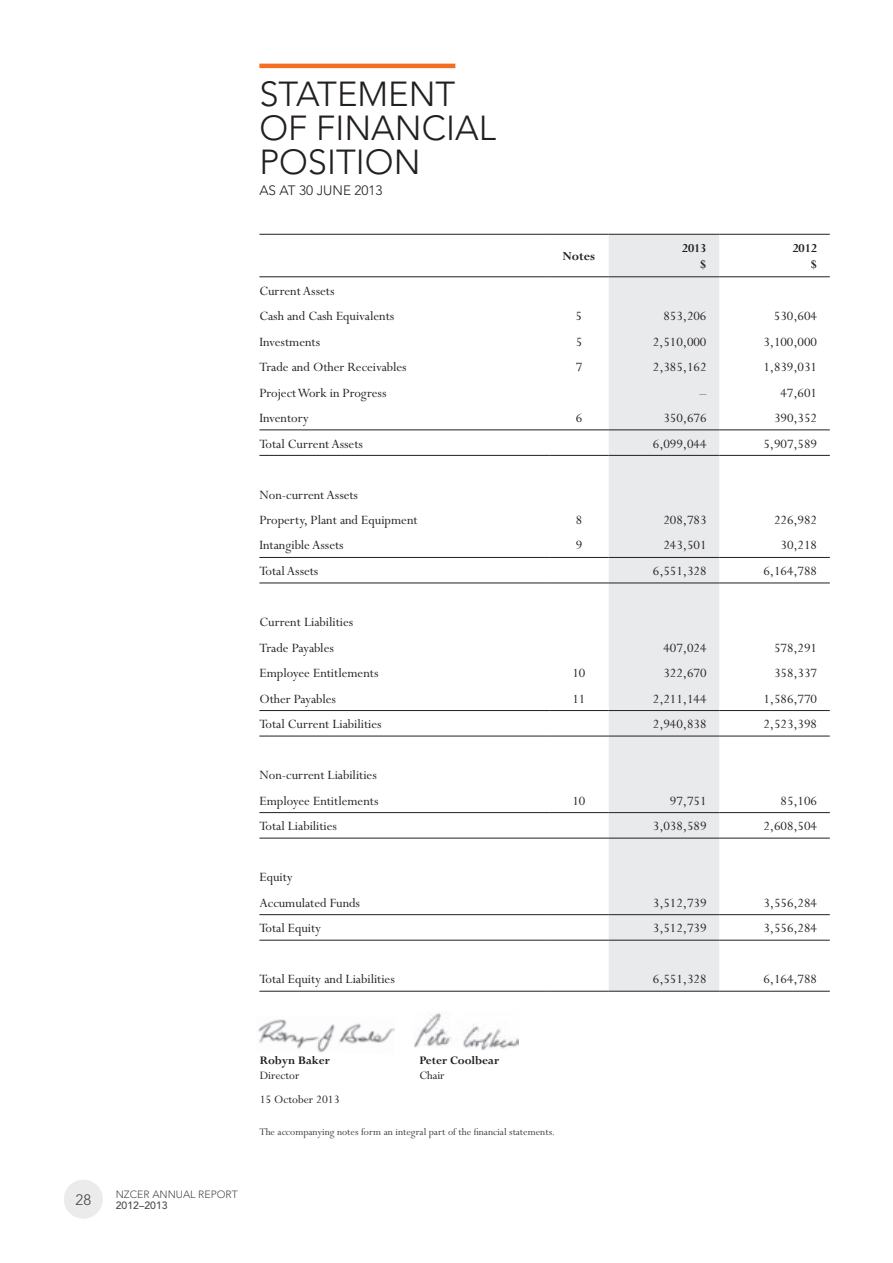
<style>
.page{position:relative;width:893px;height:1263px;background:#fff}
.page>*{position:absolute;margin:0;border:0;box-sizing:border-box;transform-origin:0 0}
.t1{font:300 34.5px/33.8px "Avenir";color:#231f20}
.t2{font:300 15px "Avenir";color:#4b4c4d}
.t3{font:14.25px/25.3px "Perpetua";letter-spacing:-.005em;color:#231f20}
.t4{font:700 13.5px/16.2px "Perpetua";letter-spacing:-.005em;color:#231f20;text-align:right}
.t5{font:300 13.5px "Avenir";color:#231f20}
.t6{font:12.75px/23.9px "Perpetua";color:#231f20}
.t7{font:700 12.75px "Perpetua";letter-spacing:-.005em;color:#231f20}
.t8{font:11.25px "Perpetua";letter-spacing:-.005em;color:#3e3e3f}
.t9{font:300 10.5px "Avenir";color:#4b4c4d}
.t10{font:500 10.5px "Avenir";color:#4b4c4d}
</style>
<div class="page">
<div style="left:64px;top:1179px;width:39px;height:40px;background:#ecebeb;border-radius:50%"></div>
<hr style="left:259px;top:64px;width:196px;height:4px;background:#f36e21">
<img style="left:258px;top:1019px;width:137px;height:34px">
<img style="left:414px;top:1013px;width:104px;height:36px">
<div style="left:609px;top:235px;width:110px;height:756px;background:#e9eaeb"></div>
<hr style="left:259px;top:234px;width:290px;height:1px;background:#231f20">
<hr style="left:549px;top:234px;width:60px;height:1px;background:#231f20">
<hr style="left:609px;top:234px;width:110px;height:1px;background:#231f20">
<hr style="left:719px;top:234px;width:111px;height:1px;background:#231f20">
<hr style="left:259px;top:276px;width:290px;height:1px;background:#231f20">
<hr style="left:549px;top:276px;width:60px;height:1px;background:#231f20">
<hr style="left:609px;top:276px;width:110px;height:1px;background:#231f20">
<hr style="left:719px;top:276px;width:111px;height:1px;background:#231f20">
<hr style="left:259px;top:429px;width:290px;height:1px;background:#231f20">
<hr style="left:549px;top:429px;width:60px;height:1px;background:#231f20">
<hr style="left:609px;top:429px;width:110px;height:1px;background:#231f20">
<hr style="left:719px;top:429px;width:111px;height:1px;background:#231f20">
<hr style="left:259px;top:455px;width:290px;height:1px;background:#231f20">
<hr style="left:549px;top:455px;width:60px;height:1px;background:#231f20">
<hr style="left:609px;top:455px;width:110px;height:1px;background:#231f20">
<hr style="left:719px;top:455px;width:111px;height:1px;background:#231f20">
<hr style="left:259px;top:557px;width:290px;height:1px;background:#231f20">
<hr style="left:549px;top:557px;width:60px;height:1px;background:#231f20">
<hr style="left:609px;top:557px;width:110px;height:1px;background:#231f20">
<hr style="left:719px;top:557px;width:111px;height:1px;background:#231f20">
<hr style="left:259px;top:583px;width:290px;height:1px;background:#231f20">
<hr style="left:549px;top:583px;width:60px;height:1px;background:#231f20">
<hr style="left:609px;top:583px;width:110px;height:1px;background:#231f20">
<hr style="left:719px;top:583px;width:111px;height:1px;background:#231f20">
<hr style="left:259px;top:710px;width:290px;height:1px;background:#231f20">
<hr style="left:549px;top:710px;width:60px;height:1px;background:#231f20">
<hr style="left:609px;top:710px;width:110px;height:1px;background:#231f20">
<hr style="left:719px;top:710px;width:111px;height:1px;background:#231f20">
<hr style="left:259px;top:736px;width:290px;height:1px;background:#231f20">
<hr style="left:549px;top:736px;width:60px;height:1px;background:#231f20">
<hr style="left:609px;top:736px;width:110px;height:1px;background:#231f20">
<hr style="left:719px;top:736px;width:111px;height:1px;background:#231f20">
<hr style="left:259px;top:812px;width:290px;height:1px;background:#231f20">
<hr style="left:549px;top:812px;width:60px;height:1px;background:#231f20">
<hr style="left:609px;top:812px;width:110px;height:1px;background:#231f20">
<hr style="left:719px;top:812px;width:111px;height:1px;background:#231f20">
<hr style="left:259px;top:838px;width:290px;height:1px;background:#231f20">
<hr style="left:549px;top:838px;width:60px;height:1px;background:#231f20">
<hr style="left:609px;top:838px;width:110px;height:1px;background:#231f20">
<hr style="left:719px;top:838px;width:111px;height:1px;background:#231f20">
<hr style="left:259px;top:914px;width:290px;height:1px;background:#231f20">
<hr style="left:549px;top:914px;width:60px;height:1px;background:#231f20">
<hr style="left:609px;top:914px;width:110px;height:1px;background:#231f20">
<hr style="left:719px;top:914px;width:111px;height:1px;background:#231f20">
<hr style="left:259px;top:940px;width:290px;height:1px;background:#231f20">
<hr style="left:549px;top:940px;width:60px;height:1px;background:#231f20">
<hr style="left:609px;top:940px;width:110px;height:1px;background:#231f20">
<hr style="left:719px;top:940px;width:111px;height:1px;background:#231f20">
<hr style="left:259px;top:991px;width:290px;height:1px;background:#231f20">
<hr style="left:549px;top:991px;width:60px;height:1px;background:#231f20">
<hr style="left:609px;top:991px;width:110px;height:1px;background:#231f20">
<hr style="left:719px;top:991px;width:111px;height:1px;background:#231f20">
<h1 class="t1" style="left:259px;top:78px;width:97px">STATEMENT<br>OF FINANCIAL<br>POSITION</h1>
<p class="t5" style="left:259px;top:182px;width:74px">AS AT 30 JUNE</p>
<p class="t5" style="left:355px;top:182px;width:30px">2013</p>
<p class="t3" style="left:259px;top:278px;width:136px">Current Assets<br>Cash and Cash Equivalents</p>
<p class="t4" style="left:563px;top:249px;width:34px">Notes</p>
<p class="t4" style="left:682px;top:241px;width:26px">2013 $</p>
<p class="t4" style="left:792px;top:241px;width:26px">2012 $</p>
<p class="t3" style="left:576px;top:304px;width:8px">5</p>
<p class="t3" style="left:663px;top:304px;width:45px">853,206</p>
<p class="t3" style="left:774px;top:304px;width:45px">530,604</p>
<p class="t3" style="left:259px;top:329px;width:62px">Investments</p>
<p class="t3" style="left:576px;top:329px;width:8px">5</p>
<p class="t3" style="left:653px;top:329px;width:55px">2,510,000</p>
<p class="t3" style="left:763px;top:329px;width:55px">3,100,000</p>
<p class="t3" style="left:259px;top:355px;width:149px">Trade and Other Receivables</p>
<p class="t3" style="left:576px;top:355px;width:8px">7</p>
<p class="t3" style="left:653px;top:355px;width:55px">2,385,162</p>
<p class="t3" style="left:763px;top:355px;width:55px">1,839,031</p>
<p class="t3" style="left:259px;top:380px;width:129px">Project Work in Progress</p>
<p class="t3" style="left:780px;top:380px;width:38px">47,601</p>
<p class="t3" style="left:259px;top:406px;width:51px">Inventory</p>
<p class="t3" style="left:576px;top:406px;width:8px">6</p>
<p class="t3" style="left:663px;top:406px;width:45px">350,676</p>
<p class="t3" style="left:774px;top:406px;width:45px">390,352</p>
<p class="t3" style="left:259px;top:431px;width:105px">Total Current Assets</p>
<p class="t3" style="left:653px;top:431px;width:55px">6,099,044</p>
<p class="t3" style="left:763px;top:431px;width:55px">5,907,589</p>
<p class="t3" style="left:259px;top:482px;width:160px">Non-current Assets<br>Property, Plant and Equipment</p>
<p class="t3" style="left:576px;top:508px;width:8px">8</p>
<p class="t3" style="left:663px;top:508px;width:45px">208,783</p>
<p class="t3" style="left:774px;top:508px;width:45px">226,982</p>
<p class="t3" style="left:259px;top:533px;width:86px">Intangible Assets</p>
<p class="t3" style="left:576px;top:533px;width:8px">9</p>
<p class="t3" style="left:663px;top:533px;width:45px">243,501</p>
<p class="t3" style="left:780px;top:533px;width:38px">30,218</p>
<p class="t3" style="left:259px;top:559px;width:60px">Total Assets</p>
<p class="t3" style="left:653px;top:559px;width:55px">6,551,328</p>
<p class="t3" style="left:763px;top:559px;width:55px">6,164,788</p>
<p class="t3" style="left:259px;top:610px;width:95px">Current Liabilities<br>Trade Payables</p>
<p class="t3" style="left:663px;top:635px;width:45px">407,024</p>
<p class="t3" style="left:774px;top:635px;width:45px">578,291</p>
<p class="t3" style="left:259px;top:661px;width:120px">Employee Entitlements</p>
<p class="t3" style="left:572px;top:661px;width:15px">10</p>
<p class="t3" style="left:663px;top:661px;width:45px">322,670</p>
<p class="t3" style="left:774px;top:661px;width:45px">358,337</p>
<p class="t3" style="left:259px;top:686px;width:78px">Other Payables</p>
<p class="t3" style="left:572px;top:686px;width:15px">11</p>
<p class="t3" style="left:653px;top:686px;width:55px">2,211,144</p>
<p class="t3" style="left:763px;top:686px;width:55px">1,586,770</p>
<p class="t3" style="left:259px;top:712px;width:124px">Total Current Liabilities</p>
<p class="t3" style="left:653px;top:712px;width:55px">2,940,838</p>
<p class="t3" style="left:763px;top:712px;width:55px">2,523,398</p>
<p class="t3" style="left:259px;top:763px;width:120px">Non-current Liabilities<br>Employee Entitlements</p>
<p class="t3" style="left:572px;top:788px;width:15px">10</p>
<p class="t3" style="left:670px;top:788px;width:38px">97,751</p>
<p class="t3" style="left:780px;top:788px;width:38px">85,106</p>
<p class="t3" style="left:259px;top:814px;width:79px">Total Liabilities</p>
<p class="t3" style="left:653px;top:814px;width:55px">3,038,589</p>
<p class="t3" style="left:763px;top:814px;width:55px">2,608,504</p>
<p class="t3" style="left:259px;top:865px;width:102px">Equity<br>Accumulated Funds</p>
<p class="t3" style="left:653px;top:890px;width:55px">3,512,739</p>
<p class="t3" style="left:763px;top:890px;width:55px">3,556,284</p>
<p class="t3" style="left:259px;top:916px;width:63px">Total Equity</p>
<p class="t3" style="left:653px;top:916px;width:55px">3,512,739</p>
<p class="t3" style="left:763px;top:916px;width:55px">3,556,284</p>
<p class="t3" style="left:259px;top:967px;width:137px">Total Equity and Liabilities</p>
<p class="t3" style="left:653px;top:967px;width:55px">6,551,328</p>
<p class="t3" style="left:763px;top:967px;width:55px">6,164,788</p>
<p class="t2" style="left:76px;top:1191px;width:17px">28</p>
<p class="t9" style="left:116px;top:1188px;width:124px">NZCER ANNUAL REPORT</p>
<p class="t10" style="left:116px;top:1199px;width:53px">2012–2013</p>
<p class="t7" style="left:260px;top:1053px;width:72px">Robyn Baker</p>
<p class="t6" style="left:260px;top:1064px;width:81px">Director<br>15 October 2013</p>
<p class="t7" style="left:419px;top:1053px;width:81px">Peter Coolbear</p>
<p class="t6" style="left:419px;top:1064px;width:27px">Chair</p>
<p class="t8" style="left:259px;top:1126px;width:297px">The accompanying notes form an integral part of the financial statements.</p>
</div>
